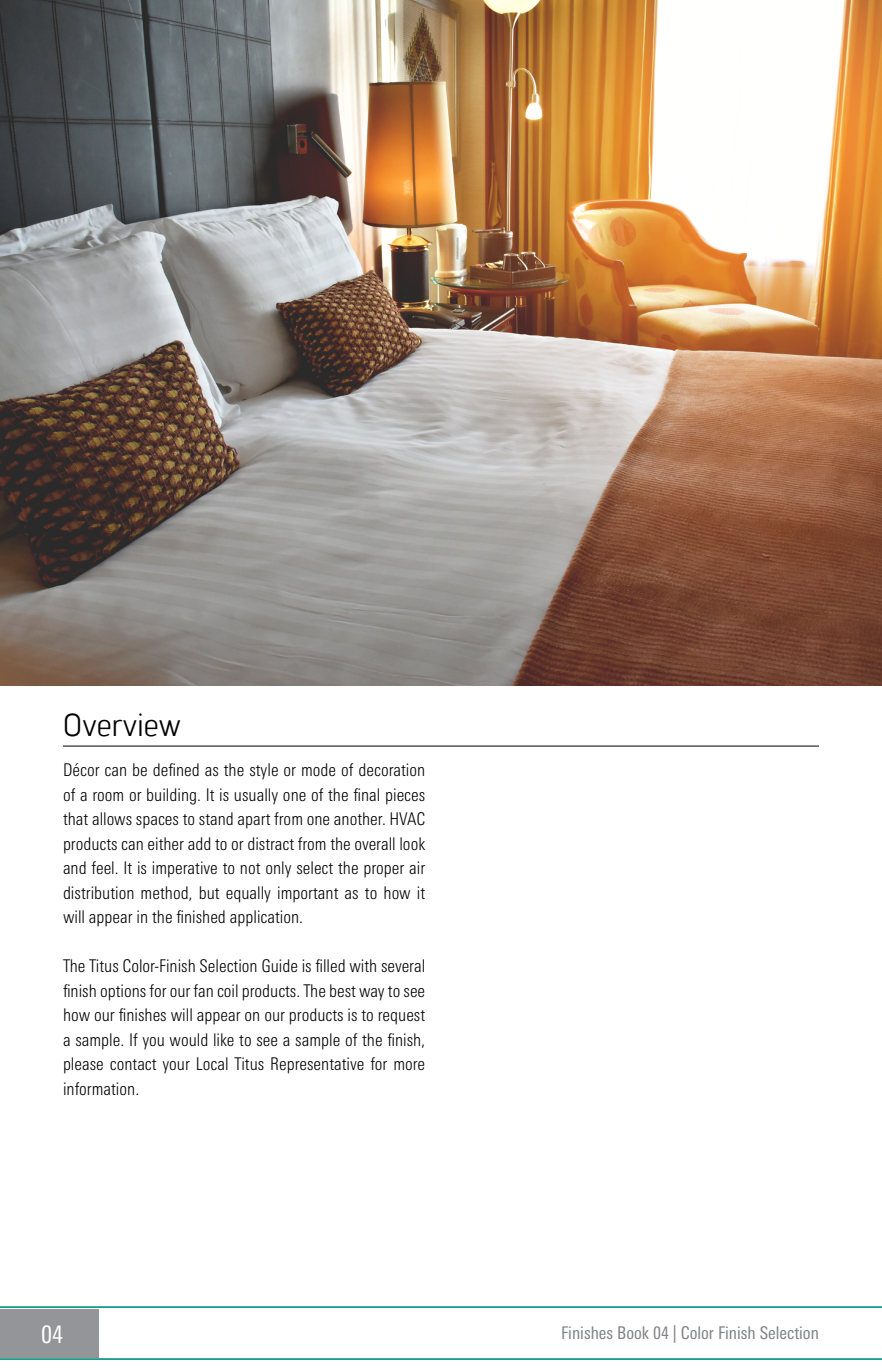
<style>
.page{position:relative;width:882px;height:1371px;background:#fff}
.page>*{position:absolute;margin:0;border:0;box-sizing:border-box;transform-origin:0 0}
.t1{font:31.5px "Lintel";color:#000}
.t2{font:condensed 24.5px "LT Univers";color:#fff}
.t3{font:300 condensed 17.5px/24.5px "LT Univers";color:#000;text-align:justify}
.t4{font:condensed 17.5px "LT Univers";color:#808285}
</style>
<div class="page">
<hr style="left:0;top:1305px;width:882px;height:2px;background:#139885">
<hr style="left:0;top:1357px;width:882px;height:2px;background:#139885">
<div style="left:0;top:1308px;width:99px;height:48px;background:#939598"></div>
<img style="left:0;top:0;width:882px;height:685px">
<hr style="left:63px;top:745px;width:756px;height:1px;background:#000">
<hr style="left:881px;top:1201px;width:1px;height:104px;background:#000">
<h1 class="t1" style="left:63px;top:703px;width:120px">Overview</h1>
<p class="t3" style="left:63px;top:757px;width:364px">Décor can be defined as the style or mode of decoration of a room or building. It is usually one of the final pieces that allows spaces to stand apart from one another. HVAC products can either add to or distract from the overall look and feel. It is imperative to not only select the proper air distribution method, but equally important as to how it will appear in the finished application.</p>
<p class="t3" style="left:63px;top:953px;width:364px">The Titus Color-Finish Selection Guide is filled with several finish options for our fan coil products. The best way to see how our finishes will appear on our products is to request a sample. If you would like to see a sample of the finish, please contact your Local Titus Representative for more information.</p>
<h2 class="t2" style="left:41px;top:1320px;width:24px">04</h2>
<p class="t4" style="left:561px;top:1322px;width:259px">Finishes Book 04 | Color Finish Selection</p>
</div>
